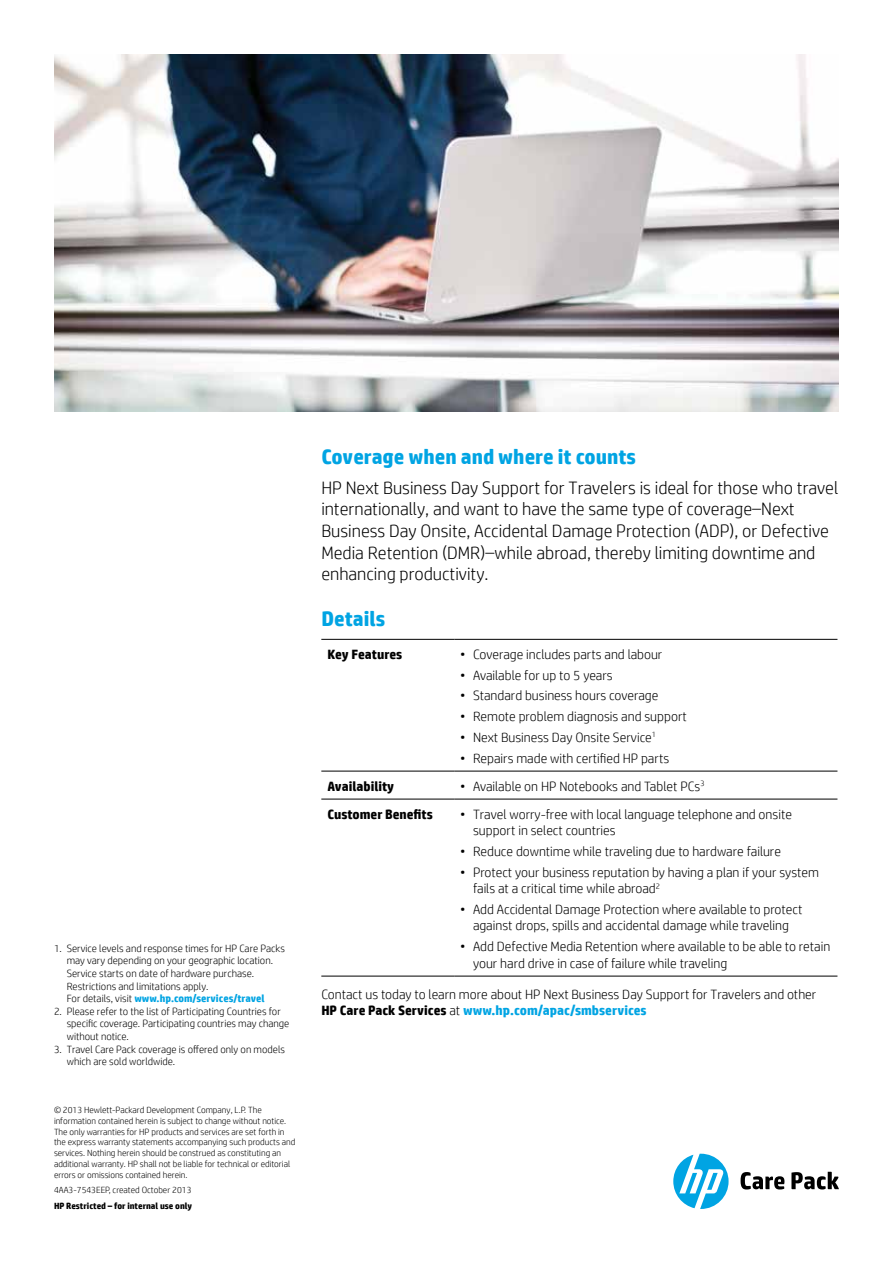
<style>
.page{position:relative;width:893px;height:1263px;background:#fff}
.page>*{position:absolute;margin:0;border:0;box-sizing:border-box;transform-origin:0 0}
.t1{font:700 21px "HP Simplified";color:#00a4e3}
.t2{font:300 18px/21.6px "HP Simplified";color:#000}
.t3{font:300 13.5px/16.5px "HP Simplified";color:#000}
.t4{font:700 13.5px "HP Simplified";color:#000}
.t5{font:300 10.5px/12.6px "HP Simplified";color:#000}
.t6{font:300 9px/10.8px "HP Simplified";color:#000}
.t7{font:700 9px "HP Simplified";color:#000}
.s1{font-weight:700;color:#00a4e3}
.s2{font-weight:700}
</style>
<div class="page">
<svg style="left:673px;top:1154px;width:56px;height:55px"></svg>
<svg style="left:741px;top:1172px;width:43px;height:17px"></svg>
<svg style="left:791px;top:1172px;width:48px;height:17px"></svg>
<img style="left:54px;top:54px;width:785px;height:357px">
<hr style="left:321px;top:639px;width:133px;height:1px;background:#000">
<hr style="left:454px;top:639px;width:383px;height:1px;background:#000">
<hr style="left:321px;top:771px;width:133px;height:1px;background:#000">
<hr style="left:454px;top:771px;width:383px;height:1px;background:#000">
<hr style="left:321px;top:799px;width:133px;height:1px;background:#000">
<hr style="left:454px;top:799px;width:383px;height:1px;background:#000">
<hr style="left:321px;top:976px;width:133px;height:1px;background:#000">
<hr style="left:454px;top:976px;width:383px;height:1px;background:#000">
<p class="t5" style="left:67px;top:942px;width:220px;text-indent:-13px">1. Service levels and response times for HP Care Packs may vary depending on your geographic location.<br>Service starts on date of hardware purchase.<br>Restrictions and limitations apply.<br>For details, visit <span class="s1">www.hp.com/services/travel</span></p>
<p class="t5" style="left:67px;top:1005px;width:224px;text-indent:-13px">2. Please refer to the list of Participating Countries for specific coverage. Participating countries may change without notice.</p>
<p class="t5" style="left:67px;top:1042px;width:220px;text-indent:-13px">3. Travel Care Pack coverage is offered only on models which are sold worldwide.</p>
<p class="t6" style="left:54px;top:1104px;width:243px">© 2013 Hewlett-Packard Development Company, L.P. The information contained herein is subject to change without notice.<br>The only warranties for HP products and services are set forth in the express warranty statements accompanying such products and services. Nothing herein should be construed as constituting an additional warranty. HP shall not be liable for technical or editorial errors or omissions contained herein.</p>
<p class="t6" style="left:54px;top:1185px;width:139px">4AA3-7543EEP, created October 2013</p>
<p class="t7" style="left:54px;top:1200px;width:140px">HP Restricted – for internal use only</p>
<h1 class="t1" style="left:321px;top:444px;width:316px">Coverage when and where it counts</h1>
<p class="t2" style="left:321px;top:476px;width:518px">HP Next Business Day Support for Travelers is ideal for those who travel internationally, and want to have the same type of coverage–Next Business Day Onsite, Accidental Damage Protection (ADP), or Defective Media Retention (DMR)–while abroad, thereby limiting downtime and enhancing productivity.</p>
<h1 class="t1" style="left:321px;top:607px;width:65px">Details</h1>
<p class="t4" style="left:327px;top:646px;width:77px">Key Features</p>
<p class="t3" style="left:460px;top:646px;width:204px">• Coverage includes parts and labour</p>
<p class="t3" style="left:460px;top:666px;width:154px">• Available for up to 5 years</p>
<p class="t3" style="left:460px;top:687px;width:200px">• Standard business hours coverage</p>
<p class="t3" style="left:460px;top:708px;width:228px">• Remote problem diagnosis and support</p>
<p class="t3" style="left:460px;top:729px;width:197px">• Next Business Day Onsite Service<sup>1</sup></p>
<p class="t3" style="left:460px;top:749px;width:211px">• Repairs made with certified HP parts</p>
<p class="t4" style="left:327px;top:778px;width:68px">Availability</p>
<p class="t3" style="left:460px;top:777px;width:246px">• Available on HP Notebooks and Tablet PCs<sup>3</sup></p>
<p class="t4" style="left:327px;top:806px;width:107px">Customer Benefits</p>
<p class="t3" style="left:473px;top:805px;width:320px;text-indent:-13px">• Travel worry-free with local language telephone and onsite support in select countries</p>
<p class="t3" style="left:460px;top:843px;width:322px">• Reduce downtime while traveling due to hardware failure</p>
<p class="t3" style="left:473px;top:863px;width:347px;text-indent:-13px">• Protect your business reputation by having a plan if your system fails at a critical time while abroad<sup>2</sup></p>
<p class="t3" style="left:460px;top:901px;width:344px;text-align:center">• Add Accidental Damage Protection where available to protect against drops, spills and accidental damage while traveling</p>
<p class="t3" style="left:473px;top:938px;width:359px;text-indent:-13px">• Add Defective Media Retention where available to be able to retain your hard drive in case of failure while traveling</p>
<p class="t3" style="left:321px;top:986px;width:496px">Contact us today to learn more about HP Next Business Day Support for Travelers and other<br><span class="s2">HP Care Pack Services</span> at <span class="s1">www.hp.com/apac/smbservices</span></p>
</div>
